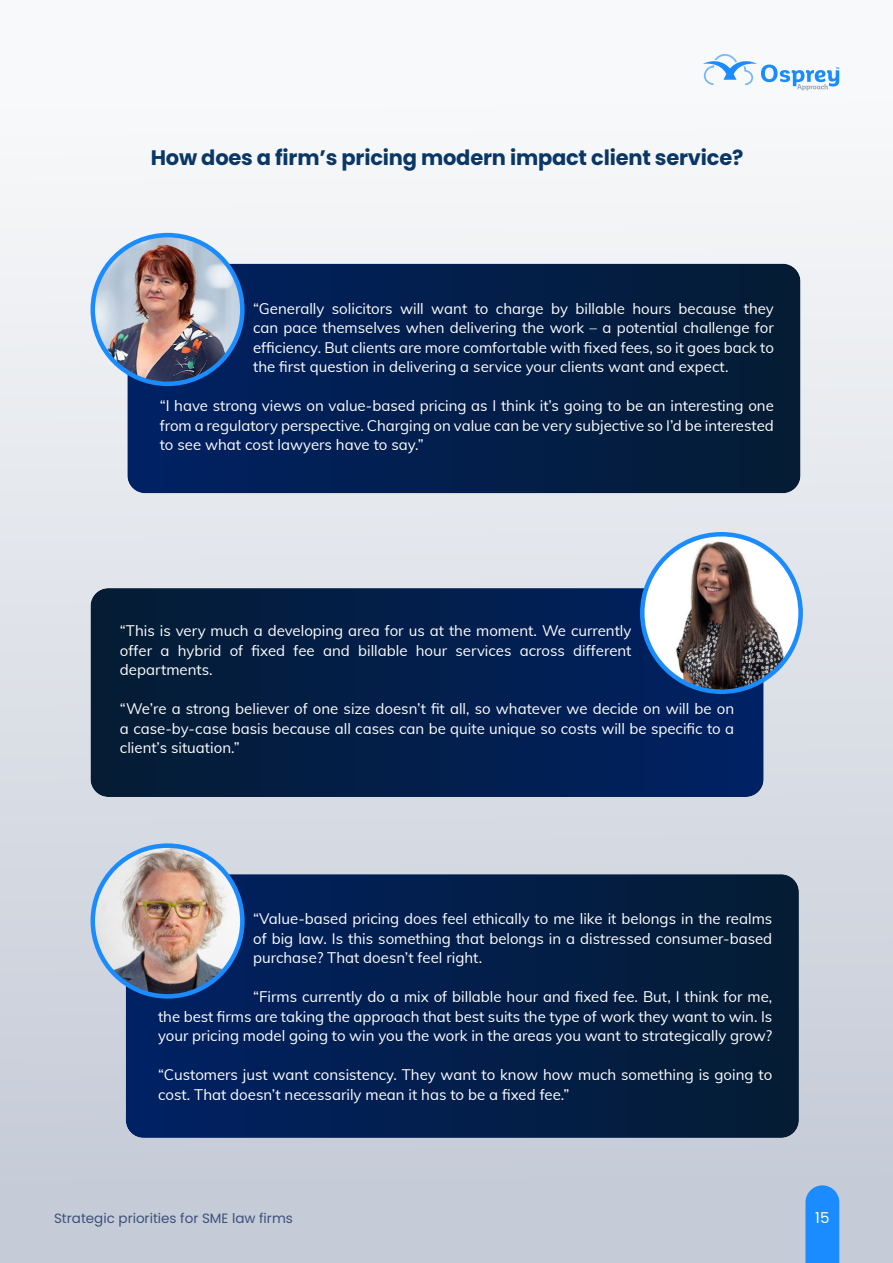
<style>
.page{position:relative;width:893px;height:1263px;background:#fff}
.page>*{position:absolute;margin:0;border:0;box-sizing:border-box;transform-origin:0 0}
.t1{font:700 21px "Poppins";letter-spacing:-.01em;color:#0a3866}
.t2{font:15px/19.5px "Muli";color:#fff;text-align:justify}
.t3{font:15px "Poppins";color:#fff}
.t4{font:13.5px "Poppins";color:#3d517b}
</style>
<div class="page">
<div style="left:0;top:0;width:893px;height:1263px;background:linear-gradient(to bottom,#fbfcfc,#c2c9d5)"></div>
<svg style="left:805px;top:1185px;width:34px;height:78px;background:#2590fc"></svg>
<svg style="left:703px;top:54px;width:136px;height:37px"></svg>
<svg style="left:127px;top:264px;width:673px;height:229px;background:#031e4a"></svg>
<img style="left:93px;top:235px;width:149px;height:149px;border-radius:75px">
<div style="left:91px;top:233px;width:154px;height:153px;border:5px solid #1a8cff;border-radius:50%"></div>
<svg style="left:91px;top:588px;width:673px;height:209px;background:#031f4a"></svg>
<img style="left:642px;top:534px;width:159px;height:158px;border-radius:79px">
<div style="left:640px;top:532px;width:163px;height:162px;border:5px solid #1a8cff;border-radius:50%"></div>
<svg style="left:126px;top:874px;width:673px;height:264px;background:#031e4a"></svg>
<img style="left:93px;top:846px;width:149px;height:150px">
<div style="left:91px;top:843px;width:154px;height:156px;border:5px solid #1a8cff;border-radius:50%"></div>
<h1 class="t1" style="left:151px;top:148px;width:594px">How does a firm’s pricing modern impact client service?</h1>
<p class="t2" style="left:253px;top:300px;width:522px">“Generally solicitors will want to charge by billable hours because they can pace themselves when delivering the work – a potential challenge for efficiency. But clients are more comfortable with fixed fees, so it goes back to the first question in delivering a service your clients want and expect.</p>
<p class="t2" style="left:160px;top:395px;width:616px">“I have strong views on value-based pricing as I think it’s going to be an interesting one from a regulatory perspective. Charging on value can be very subjective so I’d be interested to see what cost lawyers have to say.”</p>
<p class="t2" style="left:120px;top:620px;width:513px">“This is very much a developing area for us at the moment. We currently offer a hybrid of fixed fee and billable hour services across different departments.</p>
<p class="t2" style="left:120px;top:698px;width:616px">“We’re a strong believer of one size doesn’t fit all, so whatever we decide on will be on a case-by-case basis because all cases can be quite unique so costs will be specific to a client’s situation.”</p>
<p class="t2" style="left:253px;top:908px;width:521px">“Value-based pricing does feel ethically to me like it belongs in the realms of big law. Is this something that belongs in a distressed consumer-based purchase? That doesn’t feel right.</p>
<p class="t2" style="left:158px;top:986px;width:616px;text-indent:95px">“Firms currently do a mix of billable hour and fixed fee. But, I think for me, the best firms are taking the approach that best suits the type of work they want to win. Is your pricing model going to win you the work in the areas you want to strategically grow?</p>
<p class="t2" style="left:158px;top:1064px;width:616px">“Customers just want consistency. They want to know how much something is going to cost. That doesn’t necessarily mean it has to be a fixed fee.”</p>
<p class="t4" style="left:54px;top:1213px;width:240px">Strategic priorities for SME law firms</p>
<p class="t3" style="left:815px;top:1211px;width:16px">15</p>
</div>
